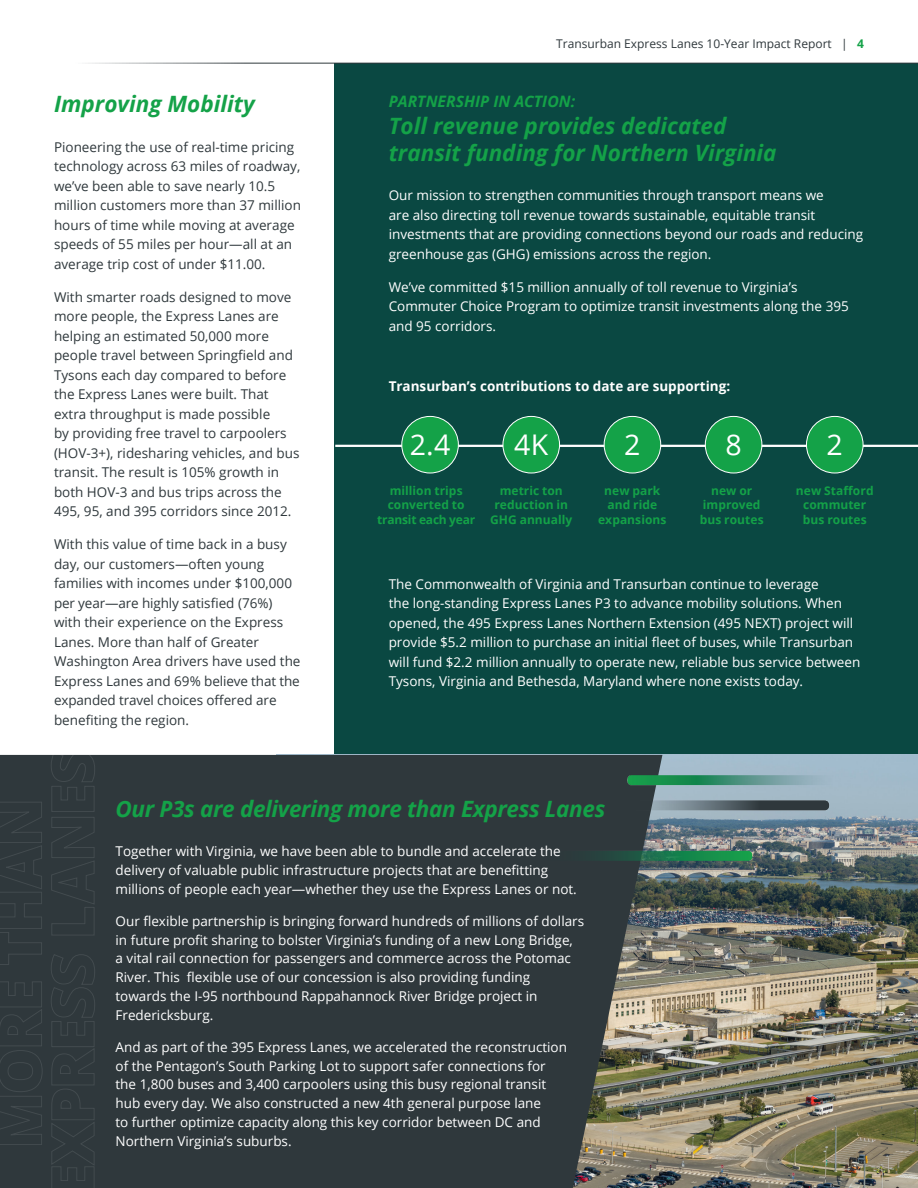
<style>
.page{position:relative;width:918px;height:1188px;background:#fff}
.page>*{position:absolute;margin:0;border:0;box-sizing:border-box;transform-origin:0 0}
.t1{font:28.5px "Open Sans";color:#fff}
.t2{font:italic 700 22.5px/27px "Open Sans";color:#14a248}
.Subtitle{font:italic 700 15.75px "Open Sans";color:#14a248}
.Body{font:13.5px/18.8px "Open Sans";color:#fff}
.Body-2{font:13.5px/19.5px "Open Sans";color:#2f383c}
.Body-3{font:700 13.5px "Open Sans";color:#fff}
.t3{font:700 12px/14.4px "Open Sans";letter-spacing:.005em;color:#14a248;text-align:center}
.t4{font:12px "Open Sans";color:#2f383c}
.s1{font-weight:700;color:#14a248}
</style>
<div class="page">
<div style="left:335px;top:64px;width:583px;height:711px;background:#0a4842"></div>
<hr style="left:335px;top:445px;width:583px;height:2px;background:#fff">
<img style="left:662px;top:755px;width:256px;height:433px">
<div style="left:705px;top:416px;width:57px;height:57px;background:#14a248;border-radius:50%"></div>
<div style="left:705px;top:416px;width:57px;height:57px;border:1px solid #fff;border-radius:50%"></div>
<div style="left:604px;top:416px;width:57px;height:57px;background:#14a248;border-radius:50%"></div>
<div style="left:604px;top:416px;width:57px;height:57px;border:1px solid #fff;border-radius:50%"></div>
<div style="left:806px;top:416px;width:57px;height:57px;background:#14a248;border-radius:50%"></div>
<div style="left:806px;top:416px;width:57px;height:57px;border:1px solid #fff;border-radius:50%"></div>
<div style="left:0;top:755px;width:662px;height:433px;background:#2f383c"></div>
<div style="left:402px;top:416px;width:56px;height:57px;background:#14a248;border-radius:50%"></div>
<div style="left:401px;top:416px;width:58px;height:57px;border:1px solid #fff;border-radius:50%"></div>
<div style="left:503px;top:416px;width:57px;height:57px;background:#14a248;border-radius:50%"></div>
<div style="left:503px;top:416px;width:57px;height:57px;border:1px solid #fff;border-radius:50%"></div>
<img style="left:506px;top:775px;width:369px;height:85px">
<hr style="left:54px;top:63px;width:864px;height:1px;background:#2f383c">
<p class="t2" style="left:54px;top:90px;width:202px">Improving Mobility</p>
<p class="Body-2" style="left:54px;top:137px;width:249px">Pioneering the use of real-time pricing technology across 63 miles of roadway, we’ve been able to save nearly 10.5 million customers more than 37 million hours of time while moving at average speeds of 55 miles per hour—all at an average trip cost of under $11.00.</p>
<p class="Body-2" style="left:54px;top:287px;width:247px">With smarter roads designed to move more people, the Express Lanes are helping an estimated 50,000 more people travel between Springfield and Tysons each day compared to before the Express Lanes were built. That extra throughput is made possible<br>by providing free travel to carpoolers (HOV-3+), ridesharing vehicles, and bus transit. The result is 105% growth in both HOV-3 and bus trips across the 495, 95, and 395 corridors since 2012.</p>
<p class="Body-2" style="left:54px;top:534px;width:248px">With this value of time back in a busy day, our customers—often young families with incomes under $100,000 per year—are highly satisfied (76%) with their experience on the Express Lanes. More than half of Greater Washington Area drivers have used the Express Lanes and 69% believe that the expanded travel choices offered are benefiting the region.</p>
<p class="t4" style="left:556px;top:36px;width:309px">Transurban Express Lanes 10-Year Impact Report | <span class="s1">4</span></p>
<p class="Subtitle" style="left:389px;top:90px;width:188px">PARTNERSHIP IN ACTION:</p>
<p class="t2" style="left:389px;top:111px;width:389px">Toll revenue provides dedicated transit funding for Northern Virginia</p>
<p class="Body" style="left:389px;top:185px;width:476px;line-height:19.5px">Our mission to strengthen communities through transport means we<br>are also directing toll revenue towards sustainable, equitable transit investments that are providing connections beyond our roads and reducing greenhouse gas (GHG) emissions across the region.</p>
<p class="Body" style="left:389px;top:277px;width:462px;line-height:19.5px">We’ve committed $15 million annually of toll revenue to Virginia’s<br>Commuter Choice Program to optimize transit investments along the 395 and 95 corridors.</p>
<p class="Body-3" style="left:389px;top:376px;width:343px">Transurban’s contributions to date are supporting:</p>
<p class="t1" style="left:410px;top:425px;width:42px">2.4</p>
<p class="t3" style="left:377px;top:483px;width:100px">million trips converted to transit each year</p>
<p class="t1" style="left:514px;top:425px;width:36px">4K</p>
<p class="t3" style="left:490px;top:483px;width:84px">metric ton reduction in<br>GHG annually</p>
<p class="t1" style="left:624px;top:425px;width:18px">2</p>
<p class="t3" style="left:598px;top:483px;width:70px">new park and ride expansions</p>
<p class="t1" style="left:725px;top:425px;width:18px">8</p>
<p class="t3" style="left:700px;top:483px;width:65px">new or improved bus routes</p>
<p class="t1" style="left:827px;top:425px;width:18px">2</p>
<p class="t3" style="left:796px;top:483px;width:79px">new Stafford commuter bus routes</p>
<p class="Body" style="left:389px;top:574px;width:473px;line-height:19.5px">The Commonwealth of Virginia and Transurban continue to leverage<br>the long-standing Express Lanes P3 to advance mobility solutions. When opened, the 495 Express Lanes Northern Extension (495 NEXT) project will provide $5.2 million to purchase an initial fleet of buses, while Transurban will fund $2.2 million annually to operate new, reliable bus service between Tysons, Virginia and Bethesda, Maryland where none exists today.</p>
<p class="t2" style="left:116px;top:795px;width:491px">Our P3s are delivering more than Express Lanes</p>
<p class="Body" style="left:116px;top:841px;width:463px">Together with Virginia, we have been able to bundle and accelerate the delivery of valuable public infrastructure projects that are benefitting millions of people each year—whether they use the Express Lanes or not.</p>
<p class="Body" style="left:116px;top:911px;width:470px">Our flexible partnership is bringing forward hundreds of millions of dollars in future profit sharing to bolster Virginia’s funding of a new Long Bridge,<br>a vital rail connection for passengers and commerce across the Potomac River. This flexible use of our concession is also providing funding towards the I-95 northbound Rappahannock River Bridge project in Fredericksburg.</p>
<p class="Body" style="left:116px;top:1037px;width:453px">And as part of the 395 Express Lanes, we accelerated the reconstruction of the Pentagon’s South Parking Lot to support safer connections for the 1,800 buses and 3,400 carpoolers using this busy regional transit hub every day. We also constructed a new 4th general purpose lane<br>to further optimize capacity along this key corridor between DC and Northern Virginia’s suburbs.</p>
</div>
